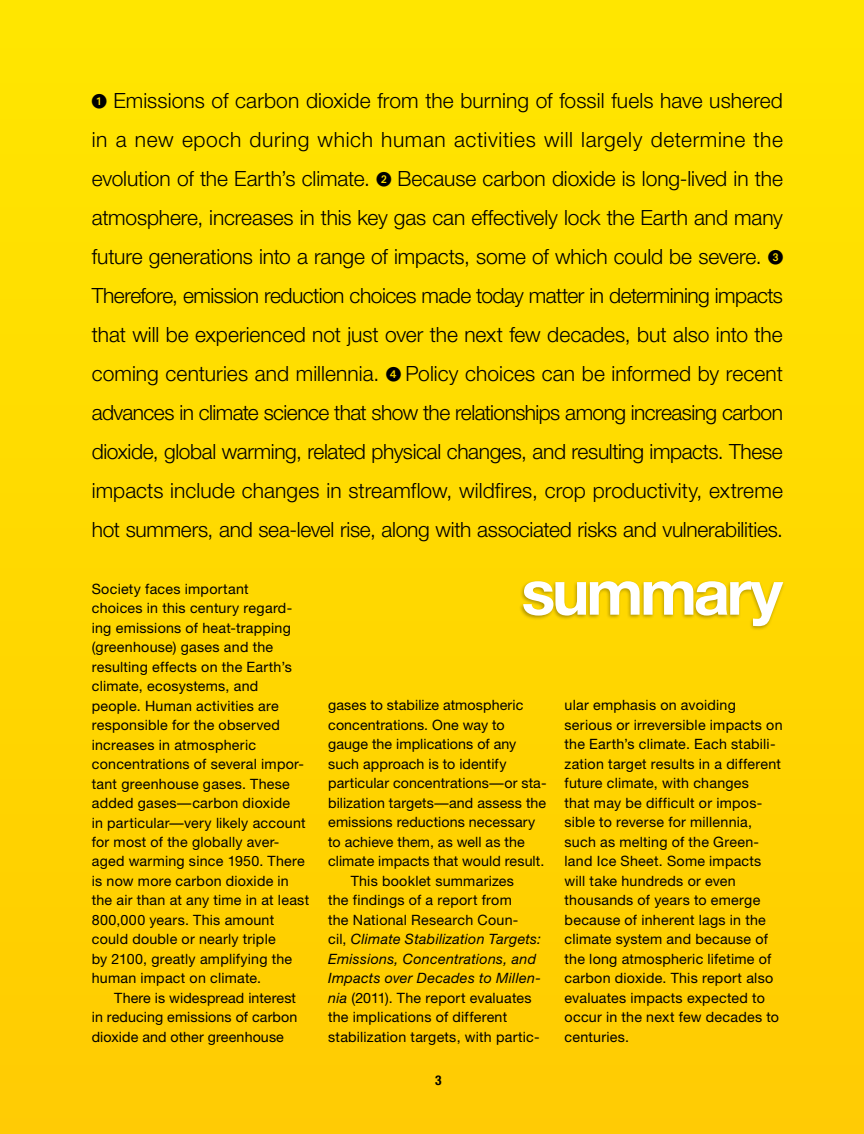
<style>
.page{position:relative;width:864px;height:1134px;background:#fff}
.page>*{position:absolute;margin:0;border:0;box-sizing:border-box;transform-origin:0 0}
.t1{font:700 63px "Helvetica Neue";letter-spacing:-.05em;color:#fff}
.t2{font:300 21px/39px "Helvetica Neue";letter-spacing:-.015em;color:#000;text-align:justify}
.t3{font:14.25px/19.5px "Helvetica Neue";letter-spacing:.015em;color:#000}
.t4{font:italic 14.25px "Helvetica Neue";letter-spacing:.02em;color:#000}
.t5{font:700 condensed 13.5px "Helvetica Neue";color:#000}
.s1{font-family:"European Pi One";font-weight:400;font-size:15px}
.s2{font-style:normal}
.s3{font-style:italic}
</style>
<div class="page">
<div style="left:0;top:0;width:864px;height:1134px;background:linear-gradient(to right,#ffd900,#ffd900)"></div>
<div style="left:519px;top:579px;width:266px;height:51px;background:#000;opacity:.3"></div>
<p class="t2" style="left:92px;top:81px;width:693px"><span class="s1">1</span> Emissions of carbon dioxide from the burning of fossil fuels have ushered in a new epoch during which human activities will largely determine the evolution of the Earth’s climate. <span class="s1">2</span> Because carbon dioxide is long-lived in the atmosphere, increases in this key gas can effectively lock the Earth and many future generations into a range of impacts, some of which could be severe. <span class="s1">3<br></span>Therefore, emission reduction choices made today matter in determining impacts that will be experienced not just over the next few decades, but also into the coming centuries and millennia. <span class="s1">4</span> Policy choices can be informed by recent advances in climate science that show the relationships among increasing carbon dioxide, global warming, related physical changes, and resulting impacts. These impacts include changes in streamflow, wildfires, crop productivity, extreme hot summers, and sea-level rise, along with associated risks and vulnerabilities.</p>
<p class="t3" style="left:92px;top:579px;width:158px">Society faces important</p>
<p class="t3" style="left:92px;top:598px;width:202px">choices in this century regard-</p>
<p class="t3" style="left:92px;top:618px;width:201px">ing emissions of heat-trapping</p>
<p class="t3" style="left:92px;top:637px;width:183px">(greenhouse) gases and the</p>
<p class="t3" style="left:92px;top:657px;width:202px">resulting effects on the Earth’s</p>
<p class="t3" style="left:92px;top:676px;width:168px">climate, ecosystems, and</p>
<p class="t3" style="left:92px;top:696px;width:188px">people. Human activities are</p>
<p class="t3" style="left:92px;top:715px;width:190px">responsible for the observed</p>
<p class="t3" style="left:92px;top:734px;width:166px">increases in atmospheric</p>
<p class="t3" style="left:92px;top:754px;width:214px">concentrations of several impor-</p>
<p class="t3" style="left:92px;top:773px;width:200px">tant greenhouse gases. These</p>
<p class="t3" style="left:92px;top:793px;width:200px">added gases—carbon dioxide</p>
<p class="t3" style="left:92px;top:812px;width:215px">in particular—very likely account</p>
<p class="t3" style="left:92px;top:832px;width:189px">for most of the globally aver-</p>
<p class="t3" style="left:92px;top:851px;width:215px">aged warming since 1950. There</p>
<p class="t3" style="left:92px;top:871px;width:199px">is now more carbon dioxide in</p>
<p class="t3" style="left:92px;top:890px;width:219px">the air than at any time in at least</p>
<p class="t3" style="left:92px;top:910px;width:184px">800,000 years. This amount</p>
<p class="t3" style="left:92px;top:929px;width:185px">could double or nearly triple</p>
<p class="t3" style="left:92px;top:949px;width:202px">by 2100, greatly amplifying the</p>
<p class="t3" style="left:92px;top:968px;width:171px">human impact on climate.</p>
<p class="t3" style="left:114px;top:988px;width:183px">There is widespread interest</p>
<p class="t3" style="left:92px;top:1007px;width:207px">in reducing emissions of carbon</p>
<p class="t3" style="left:92px;top:1027px;width:194px">dioxide and other greenhouse</p>
<p class="t1" style="left:521px;top:553px;width:263px">summary</p>
<p class="t3" style="left:328px;top:695px;width:197px">gases to stabilize atmospheric</p>
<p class="t3" style="left:328px;top:715px;width:178px">concentrations. One way to</p>
<p class="t3" style="left:328px;top:734px;width:190px">gauge the implications of any</p>
<p class="t3" style="left:328px;top:754px;width:180px">such approach is to identify</p>
<p class="t3" style="left:328px;top:773px;width:220px">particular concentrations—or sta-</p>
<p class="t3" style="left:328px;top:793px;width:220px">bilization targets—and assess the</p>
<p class="t3" style="left:328px;top:812px;width:209px">emissions reductions necessary</p>
<p class="t3" style="left:328px;top:832px;width:198px">to achieve them, as well as the</p>
<p class="t3" style="left:328px;top:851px;width:218px">climate impacts that would result.</p>
<p class="t3" style="left:351px;top:871px;width:165px">This booklet summarizes</p>
<p class="t3" style="left:328px;top:890px;width:185px">the findings of a report from</p>
<p class="t3" style="left:328px;top:910px;width:192px">the National Research Coun-</p>
<p class="t4" style="left:328px;top:931px;width:214px"><span class="s2">cil,</span> Climate Stabilization Targets:</p>
<p class="t4" style="left:328px;top:950px;width:209px">Emissions, Concentrations, and</p>
<p class="t4" style="left:328px;top:970px;width:214px">Impacts over Decades to Millen-</p>
<p class="t3" style="left:328px;top:988px;width:205px"><span class="s3">nia</span> (2011). The report evaluates</p>
<p class="t3" style="left:328px;top:1007px;width:181px">the implications of different</p>
<p class="t3" style="left:328px;top:1027px;width:213px">stabilization targets, with partic-</p>
<p class="t5" style="left:435px;top:1072px;width:8px">3</p>
<p class="t3" style="left:565px;top:695px;width:220px">ular emphasis on avoiding serious or irreversible impacts on the Earth’s climate. Each stabili&shy;zation target results in a different future climate, with changes<br>that may be difficult or impos&shy;sible to reverse for millennia, such as melting of the Green&shy;land Ice Sheet. Some impacts will take hundreds or even thousands of years to emerge because of inherent lags in the climate system and because of the long atmospheric lifetime of carbon dioxide. This report also evaluates impacts expected to occur in the next few decades to centuries.</p>
</div>
